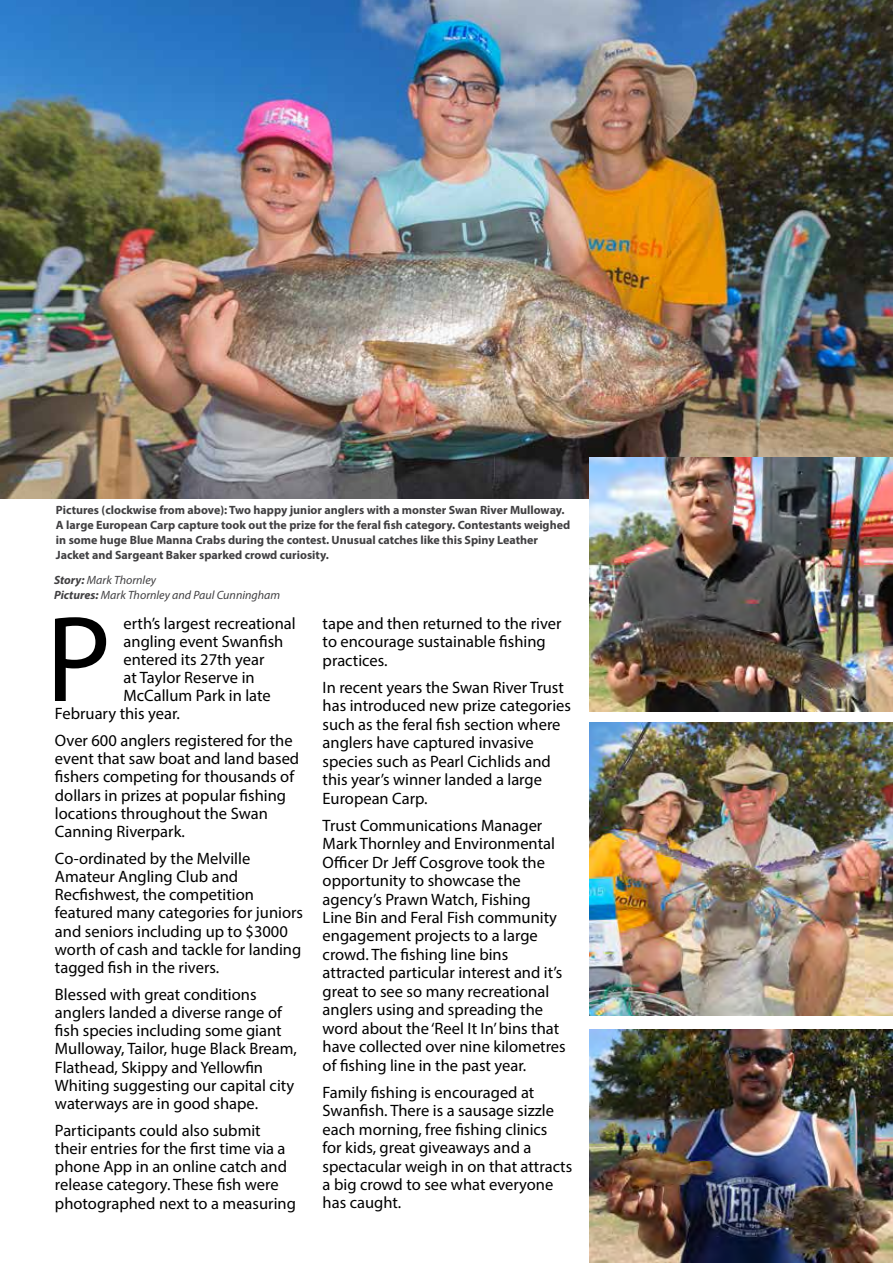
<style>
.page{position:relative;width:893px;height:1263px;background:#fff}
.page>*{position:absolute;margin:0;border:0;box-sizing:border-box;transform-origin:0 0}
.t1{font:123.3px "Myriad Pro";color:#000}
.t2{font:16.5px/18.5px "Myriad Pro";color:#000}
.t3{font:700 12px/15px "Myriad Pro";color:#414042}
.t4{font:italic 12px/15px "Myriad Pro";color:#414042}
.s1{font-weight:700}
</style>
<div class="page">
<img style="left:0;top:0;width:893px;height:499px">
<img style="left:589px;top:1029px;width:304px;height:234px">
<img style="left:589px;top:458px;width:304px;height:254px">
<img style="left:590px;top:723px;width:303px;height:292px">
<p class="t3" style="left:56px;top:502px;width:516px">Pictures (clockwise from above): Two happy junior anglers with a monster Swan River Mulloway.<br>A large European Carp capture took out the prize for the feral fish category. Contestants weighed in some huge Blue Manna Crabs during the contest. Unusual catches like this Spiny Leather Jacket and Sargeant Baker sparked crowd curiosity.</p>
<p class="t4" style="left:54px;top:573px;width:228px"><span class="s1">Story:</span> Mark Thornley<br><span class="s1">Pictures:</span> Mark Thornley and Paul Cunningham</p>
<h1 class="t1" style="left:46px;top:584px;width:67px">P</h1>
<p class="t2" style="left:124px;top:614px;width:174px">erth’s largest recreational</p>
<p class="t2" style="left:124px;top:632px;width:161px">angling event Swanfish</p>
<p class="t2" style="left:124px;top:650px;width:142px">entered its 27th year</p>
<p class="t2" style="left:124px;top:668px;width:133px">at Taylor Reserve in</p>
<p class="t2" style="left:124px;top:686px;width:149px">McCallum Park in late</p>
<p class="t2" style="left:55px;top:704px;width:126px">February this year.</p>
<p class="t2" style="left:55px;top:731px;width:246px">Over 600 anglers registered for the event that saw boat and land based fishers competing for thousands of dollars in prizes at popular fishing locations throughout the Swan<br>Canning Riverpark.</p>
<p class="t2" style="left:55px;top:849px;width:250px">Co-ordinated by the Melville<br>Amateur Angling Club and<br>Recfishwest, the competition featured many categories for juniors and seniors including up to $3000 worth of cash and tackle for landing tagged fish in the rivers.</p>
<p class="t2" style="left:55px;top:985px;width:243px">Blessed with great conditions anglers landed a diverse range of fish species including some giant Mulloway, Tailor, huge Black Bream, Flathead, Skippy and Yellowfin Whiting suggesting our capital city waterways are in good shape.</p>
<p class="t2" style="left:55px;top:1121px;width:242px">Participants could also submit their entries for the first time via a phone App in an online catch and release category. These fish were photographed next to a measuring</p>
<p class="t2" style="left:323px;top:614px;width:240px">tape and then returned to the river to encourage sustainable fishing practices.</p>
<p class="t2" style="left:323px;top:678px;width:250px">In recent years the Swan River Trust has introduced new prize categories such as the feral fish section where anglers have captured invasive species such as Pearl Cichlids and this year’s winner landed a large<br>European Carp.</p>
<p class="t2" style="left:323px;top:816px;width:245px">Trust Communications Manager<br>Mark Thornley and Environmental<br>Officer Dr Jeff Cosgrove took the opportunity to showcase the agency’s Prawn Watch, Fishing<br>Line Bin and Feral Fish community engagement projects to a large crowd. The fishing line bins attracted particular interest and it’s great to see so many recreational anglers using and spreading the word about the ‘Reel It In’ bins that have collected over nine kilometres of fishing line in the past year.</p>
<p class="t2" style="left:323px;top:1083px;width:251px">Family fishing is encouraged at<br>Swanfish. There is a sausage sizzle each morning, free fishing clinics<br>for kids, great giveaways and a spectacular weigh in on that attracts a big crowd to see what everyone has caught.</p>
</div>
